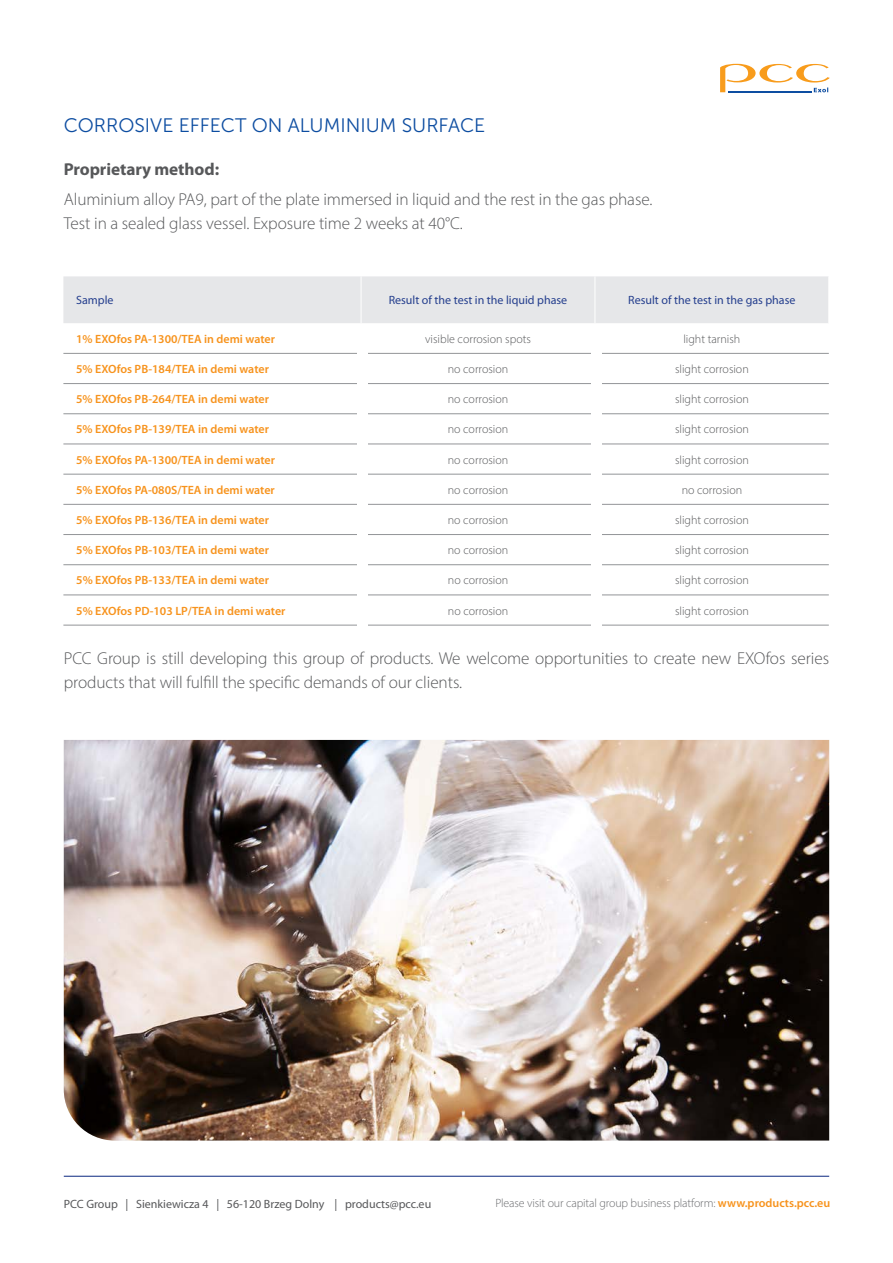
<style>
.page{position:relative;width:893px;height:1263px;background:#fff}
.page>*{position:absolute;margin:0;border:0;box-sizing:border-box;transform-origin:0 0}
.t1{font:19.5px "Museo Sans 300";color:#0d4da1}
.t2{font:300 17.25px/24px "Myriad Pro";letter-spacing:-.005em;color:#57585a}
.t3{font:700 17.25px "Myriad Pro";letter-spacing:-.005em;color:#57585a}
.t4{font:600 12px "Myriad Pro";color:#f7931d}
.t5{font:300 12px "Myriad Pro";color:#57585a}
.t6{font:12px "Myriad Pro";color:#253f8e}
.t7{font:300 12px "Myriad Pro";letter-spacing:-.01em;color:#6c6d70}
.t8{font:12px "Myriad Pro";color:#57585a}
.s1{font-weight:600;color:#f7931d}
</style>
<div class="page">
<svg style="left:720px;top:64px;width:110px;height:28px"></svg>
<hr style="left:728px;top:91px;width:84px;height:1px;background:#0d4da1">
<div style="left:63px;top:276px;width:765px;height:47px;background:#e6e7e9"></div>
<hr style="left:63px;top:383px;width:298px;height:1px;background:#939598">
<hr style="left:361px;top:383px;width:234px;height:1px;background:#939598">
<hr style="left:595px;top:383px;width:234px;height:1px;background:#939598">
<hr style="left:63px;top:413px;width:298px;height:1px;background:#939598">
<hr style="left:361px;top:413px;width:234px;height:1px;background:#939598">
<hr style="left:595px;top:413px;width:234px;height:1px;background:#939598">
<hr style="left:63px;top:444px;width:298px;height:1px;background:#939598">
<hr style="left:361px;top:444px;width:234px;height:1px;background:#939598">
<hr style="left:595px;top:444px;width:234px;height:1px;background:#939598">
<hr style="left:63px;top:474px;width:298px;height:1px;background:#939598">
<hr style="left:361px;top:474px;width:234px;height:1px;background:#939598">
<hr style="left:595px;top:474px;width:234px;height:1px;background:#939598">
<hr style="left:63px;top:504px;width:298px;height:1px;background:#939598">
<hr style="left:361px;top:504px;width:234px;height:1px;background:#939598">
<hr style="left:595px;top:504px;width:234px;height:1px;background:#939598">
<hr style="left:63px;top:534px;width:298px;height:1px;background:#939598">
<hr style="left:361px;top:534px;width:234px;height:1px;background:#939598">
<hr style="left:595px;top:534px;width:234px;height:1px;background:#939598">
<hr style="left:63px;top:564px;width:298px;height:1px;background:#939598">
<hr style="left:361px;top:564px;width:234px;height:1px;background:#939598">
<hr style="left:595px;top:564px;width:234px;height:1px;background:#939598">
<hr style="left:63px;top:594px;width:298px;height:1px;background:#939598">
<hr style="left:361px;top:594px;width:234px;height:1px;background:#939598">
<hr style="left:595px;top:594px;width:234px;height:1px;background:#939598">
<hr style="left:63px;top:625px;width:298px;height:1px;background:#939598">
<hr style="left:361px;top:625px;width:234px;height:1px;background:#939598">
<hr style="left:595px;top:625px;width:234px;height:1px;background:#939598">
<hr style="left:361px;top:276px;width:1px;height:47px;background:#fff">
<hr style="left:595px;top:276px;width:1px;height:47px;background:#fff">
<hr style="left:63px;top:353px;width:298px;height:1px;background:#939598">
<hr style="left:361px;top:353px;width:234px;height:1px;background:#939598">
<hr style="left:595px;top:353px;width:234px;height:1px;background:#939598">
<hr style="left:64px;top:1176px;width:765px;height:1px;background:#253f8e">
<img style="left:64px;top:740px;width:765px;height:400px">
<div style="left:357px;top:338px;width:11px;height:293px;background:#fff"></div>
<div style="left:591px;top:338px;width:11px;height:293px;background:#fff"></div>
<p class="t1" style="left:64px;top:115px;width:423px">CORROSIVE EFFECT ON ALUMINIUM SURFACE</p>
<p class="t3" style="left:64px;top:158px;width:157px">Proprietary method:</p>
<p class="t2" style="left:64px;top:188px;width:590px">Aluminium alloy PA9, part of the plate immersed in liquid and the rest in the gas phase.</p>
<p class="t2" style="left:64px;top:212px;width:401px">Test in a sealed glass vessel. Exposure time 2 weeks at 40°C.</p>
<p class="t6" style="left:76px;top:293px;width:39px">Sample</p>
<p class="t6" style="left:389px;top:293px;width:180px">Result of the test in the liquid phase</p>
<p class="t6" style="left:628px;top:293px;width:169px">Result of the test in the gas phase</p>
<p class="t4" style="left:76px;top:331px;width:200px">1% EXOfos PA-1300/TEA in demi water</p>
<p class="t5" style="left:425px;top:331px;width:107px">visible corrosion spots</p>
<p class="t5" style="left:683px;top:332px;width:58px">light tarnish</p>
<p class="t4" style="left:76px;top:361px;width:194px">5% EXOfos PB-184/TEA in demi water</p>
<p class="t5" style="left:448px;top:362px;width:62px">no corrosion</p>
<p class="t5" style="left:675px;top:362px;width:75px">slight corrosion</p>
<p class="t4" style="left:76px;top:391px;width:194px">5% EXOfos PB-264/TEA in demi water</p>
<p class="t5" style="left:448px;top:392px;width:62px">no corrosion</p>
<p class="t5" style="left:675px;top:392px;width:75px">slight corrosion</p>
<p class="t4" style="left:76px;top:422px;width:194px">5% EXOfos PB-139/TEA in demi water</p>
<p class="t5" style="left:448px;top:422px;width:62px">no corrosion</p>
<p class="t5" style="left:675px;top:422px;width:75px">slight corrosion</p>
<p class="t4" style="left:76px;top:452px;width:200px">5% EXOfos PA-1300/TEA in demi water</p>
<p class="t5" style="left:448px;top:452px;width:62px">no corrosion</p>
<p class="t5" style="left:675px;top:452px;width:75px">slight corrosion</p>
<p class="t4" style="left:76px;top:482px;width:200px">5% EXOfos PA-080S/TEA in demi water</p>
<p class="t5" style="left:448px;top:482px;width:62px">no corrosion</p>
<p class="t5" style="left:682px;top:482px;width:62px">no corrosion</p>
<p class="t4" style="left:76px;top:512px;width:194px">5% EXOfos PB-136/TEA in demi water</p>
<p class="t5" style="left:448px;top:513px;width:62px">no corrosion</p>
<p class="t5" style="left:675px;top:513px;width:75px">slight corrosion</p>
<p class="t4" style="left:76px;top:542px;width:194px">5% EXOfos PB-103/TEA in demi water</p>
<p class="t5" style="left:448px;top:543px;width:62px">no corrosion</p>
<p class="t5" style="left:675px;top:543px;width:75px">slight corrosion</p>
<p class="t4" style="left:76px;top:573px;width:194px">5% EXOfos PB-133/TEA in demi water</p>
<p class="t5" style="left:448px;top:573px;width:62px">no corrosion</p>
<p class="t5" style="left:675px;top:573px;width:75px">slight corrosion</p>
<p class="t4" style="left:76px;top:603px;width:211px">5% EXOfos PD-103 LP/TEA in demi water</p>
<p class="t5" style="left:448px;top:603px;width:62px">no corrosion</p>
<p class="t5" style="left:675px;top:603px;width:75px">slight corrosion</p>
<p class="t2" style="left:64px;top:646px;width:767px">PCC Group is still developing this group of products. We welcome opportunities to create new EXOfos series products that will fulfill the specific demands of our clients.</p>
<p class="t8" style="left:64px;top:1197px;width:369px">PCC Group | Sienkiewicza 4 | 56-120 Brzeg Dolny | products@pcc.eu</p>
<p class="t7" style="left:495px;top:1196px;width:336px">Please visit our capital group business platform: <span class="s1">www.products.pcc.eu</span></p>
</div>
